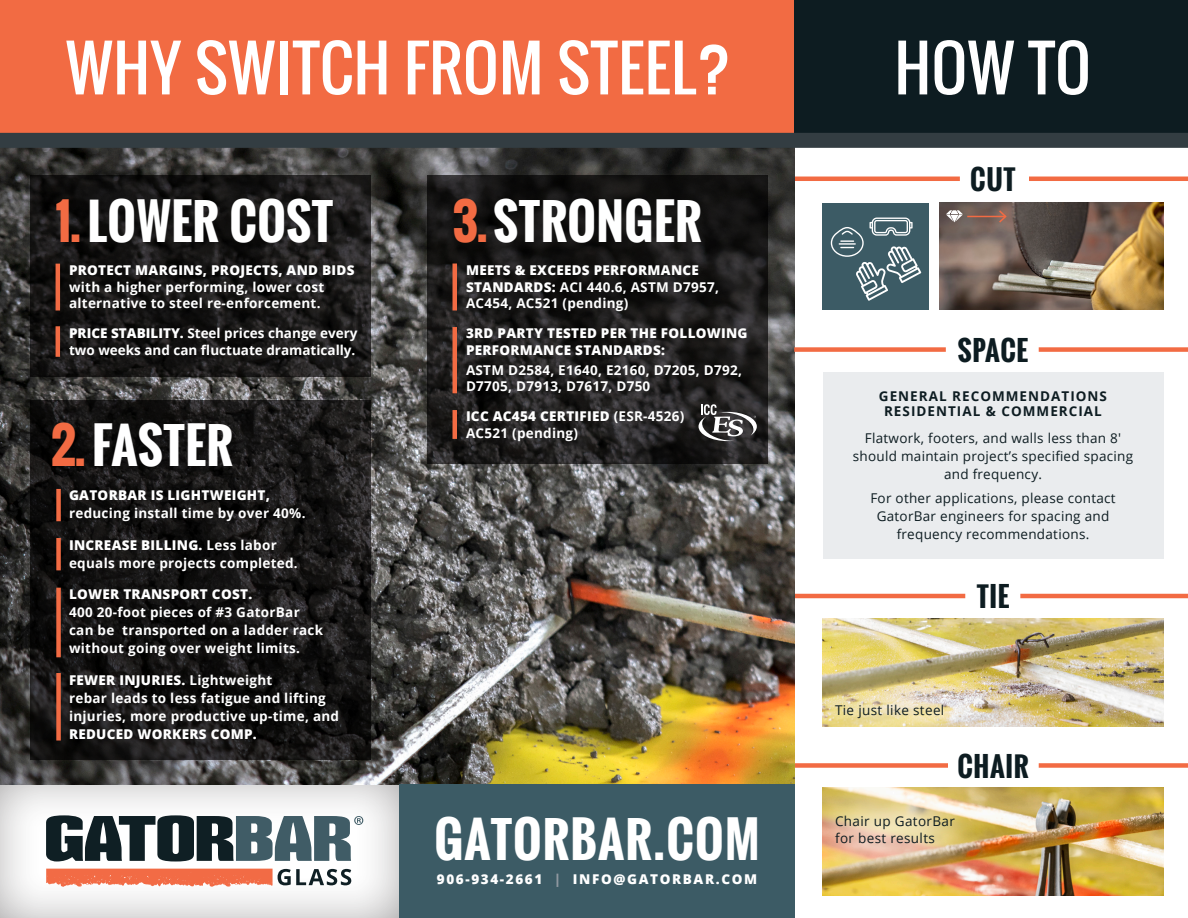
<style>
.page{position:relative;width:1188px;height:918px;background:#fff}
.page>*{position:absolute;margin:0;border:0;box-sizing:border-box;transform-origin:0 0}
.headline_all_caps{font:61.5px "Oswald";letter-spacing:.01em;color:#fff}
.headline_all_caps-2{font:700 48px "Oswald";letter-spacing:.01em;color:#fff}
.headline_all_caps-3{font:700 27px "Oswald";letter-spacing:.025em;color:#0d1c21}
.headline_all_caps-4{font:700 13.5px/18px "Open Sans";letter-spacing:.02em;color:#fff}
.headline_all_caps-5{font:13.5px/18px "Open Sans";letter-spacing:.02em;color:#0d1c21;text-align:center}
.headline_all_caps-6{font:800 13.5px/16.5px "Open Sans";letter-spacing:.02em;color:#fff}
.headline_all_caps-7{font:700 13.5px/16.5px "Open Sans";color:#fff}
.headline_all_caps-8{font:700 13.5px/15px "Open Sans";letter-spacing:.075em;color:#0d1c21;text-align:center}
.headline_all_caps-9{font:800 13.5px "Open Sans";letter-spacing:.12em;color:#fff}
.s1{color:#f26b43}
.s2{font-weight:800}
.s3{font-weight:700}
.s4{color:#8f98a0}
</style>
<div class="page">
<div style="left:0;top:769px;width:411px;height:149px;background:#231f20;opacity:.75"></div>
<svg style="left:46px;top:869px;width:305px;height:18px"></svg>
<svg style="left:46px;top:815px;width:317px;height:47px"></svg>
<img style="left:0;top:148px;width:795px;height:636px">
<img style="left:822px;top:787px;width:341px;height:108px">
<div style="left:795px;top:763px;width:153px;height:5px;background:#f26b43"></div>
<div style="left:1039px;top:763px;width:149px;height:5px;background:#f26b43"></div>
<img style="left:822px;top:619px;width:341px;height:108px">
<hr style="left:1020px;top:594px;width:168px;height:4px;background:#f26b43">
<hr style="left:795px;top:594px;width:170px;height:4px;background:#f26b43">
<div style="left:823px;top:372px;width:340px;height:186px;background:#eaecee"></div>
<div style="left:1039px;top:347px;width:149px;height:5px;background:#f26b43"></div>
<div style="left:794px;top:347px;width:152px;height:5px;background:#f26b43"></div>
<svg style="left:788px;top:656px;width:204px;height:110px"></svg>
<img style="left:787px;top:767px;width:215px;height:127px">
<img style="left:940px;top:203px;width:223px;height:106px">
<hr style="left:1029px;top:177px;width:159px;height:4px;background:#f26b43">
<hr style="left:795px;top:177px;width:165px;height:4px;background:#f26b43">
<div style="left:822px;top:203px;width:107px;height:106px;background:#3c5b65"></div>
<svg style="left:831px;top:218px;width:90px;height:83px"></svg>
<svg style="left:946px;top:210px;width:17px;height:12px"></svg>
<hr style="left:967px;top:216px;width:39px;height:1px;background:#f26b43">
<svg style="left:997px;top:209px;width:11px;height:15px"></svg>
<div style="left:0;top:0;width:819px;height:140px;background:#f26b43"></div>
<div style="left:794px;top:0;width:394px;height:140px;background:#0d1c21"></div>
<svg style="left:427px;top:176px;width:340px;height:288px;background:#1c1b1b"></svg>
<hr style="left:453px;top:410px;width:4px;height:29px;background:#f26b43">
<hr style="left:453px;top:264px;width:4px;height:47px;background:#f26b43">
<hr style="left:453px;top:327px;width:4px;height:66px;background:#f26b43">
<svg style="left:30px;top:400px;width:340px;height:360px;background:#151414"></svg>
<div style="left:56px;top:489px;width:5px;height:32px;background:#f26b43"></div>
<div style="left:56px;top:673px;width:5px;height:68px;background:#f26b43"></div>
<div style="left:56px;top:588px;width:5px;height:69px;background:#f26b43"></div>
<div style="left:56px;top:538px;width:5px;height:32px;background:#f26b43"></div>
<div style="left:399px;top:784px;width:396px;height:134px;background:#3c5b65"></div>
<div style="left:0;top:133px;width:1188px;height:15px;background:#333d42"></div>
<svg style="left:30px;top:176px;width:340px;height:201px;background:#181616"></svg>
<hr style="left:56px;top:264px;width:4px;height:46px;background:#f26b43">
<hr style="left:56px;top:326px;width:4px;height:31px;background:#f26b43">
<svg style="left:699px;top:404px;width:58px;height:37px"></svg>
<p class="headline_all_caps" style="left:66px;top:22px;width:667px">WHY SWITCH FROM STEEL?</p>
<p class="headline_all_caps" style="left:895px;top:22px;width:198px">HOW TO</p>
<p class="headline_all_caps-2" style="left:56px;top:185px;width:279px"><span class="s1">1.</span> LOWER COST</p>
<p class="headline_all_caps-6" style="left:69px;top:262px;width:287px">PROTECT MARGINS, PROJECTS, AND BIDS</p>
<p class="headline_all_caps-4" style="left:69px;top:278px;width:257px;line-height:16.5px">with a higher performing, lower cost alternative to steel re-enforcement.</p>
<p class="headline_all_caps-7" style="left:69px;top:325px;width:290px"><span class="s2">PRICE STABILITY.</span> Steel prices change every two weeks and can fluctuate dramatically.</p>
<p class="headline_all_caps-2" style="left:51px;top:410px;width:183px"><span class="s1">2.</span> FASTER</p>
<p class="headline_all_caps-4" style="left:69px;top:486px;width:238px"><span class="s2">GATORBAR IS LIGHTWEIGHT, </span>reducing install time by over 40%.</p>
<p class="headline_all_caps-4" style="left:69px;top:536px;width:230px"><span class="s2">INCREASE BILLING.</span> Less labor equals more projects completed.</p>
<p class="headline_all_caps-4" style="left:69px;top:585px;width:256px"><span class="s2">LOWER TRANSPORT COST.<br></span>400 20-foot pieces of #3 GatorBar can be transported on a ladder rack without going over weight limits.</p>
<p class="headline_all_caps-4" style="left:69px;top:671px;width:272px"><span class="s2">FEWER INJURIES.</span> Lightweight<br>rebar leads to less fatigue and lifting injuries, more productive up-time, and<br><span class="s2">REDUCED WORKERS COMP.</span></p>
<p class="headline_all_caps-2" style="left:453px;top:185px;width:250px"><span class="s1">3.</span> STRONGER</p>
<p class="headline_all_caps-3" style="left:970px;top:159px;width:47px">CUT</p>
<p class="headline_all_caps-4" style="left:466px;top:262px;width:254px;line-height:16.5px"><span class="s2">MEETS &amp; EXCEEDS PERFORMANCE<br>STANDARDS:</span> ACI 440.6, ASTM D7957,<br>AC454, AC521 (pending)</p>
<p class="headline_all_caps-6" style="left:466px;top:325px;width:283px">3RD PARTY TESTED PER THE FOLLOWING<br>PERFORMANCE STANDARDS:</p>
<p class="headline_all_caps-4" style="left:466px;top:361px;width:277px;line-height:16.5px">ASTM D2584, E1640, E2160, D7205, D792,<br>D7705, D7913, D7617, D750</p>
<p class="headline_all_caps-6" style="left:466px;top:407px;width:220px">ICC AC454 CERTIFIED <span class="s3">(ESR-4526)</span></p>
<p class="headline_all_caps-4" style="left:466px;top:423px;width:114px">AC521 (pending)</p>
<p class="headline_all_caps-5" style="left:853px;top:428px;width:282px">Flatwork, footers, and walls less than 8' should maintain project’s specified spacing and frequency.</p>
<p class="headline_all_caps-5" style="left:870px;top:489px;width:247px">For other applications, please contact<br>GatorBar engineers for spacing and frequency recommendations.</p>
<p class="headline_all_caps-3" style="left:958px;top:330px;width:72px">SPACE</p>
<p class="headline_all_caps-8" style="left:879px;top:388px;width:230px">GENERAL RECOMMENDATIONS<br>RESIDENTIAL &amp; COMMERCIAL</p>
<p class="headline_all_caps-2" style="left:434px;top:803px;width:327px">GATORBAR.COM</p>
<p class="headline_all_caps-9" style="left:437px;top:868px;width:322px">906-934-2661 <span class="s4">|</span> INFO@GATORBAR.COM</p>
<p class="headline_all_caps-3" style="left:977px;top:576px;width:34px">TIE</p>
<p class="headline_all_caps-5" style="left:835px;top:701px;width:111px">Tie just like steel</p>
<p class="headline_all_caps-3" style="left:957px;top:746px;width:73px">CHAIR</p>
<p class="headline_all_caps-5" style="left:835px;top:813px;width:121px;line-height:16.5px;text-align:left">Chair up GatorBar for best results</p>
</div>
